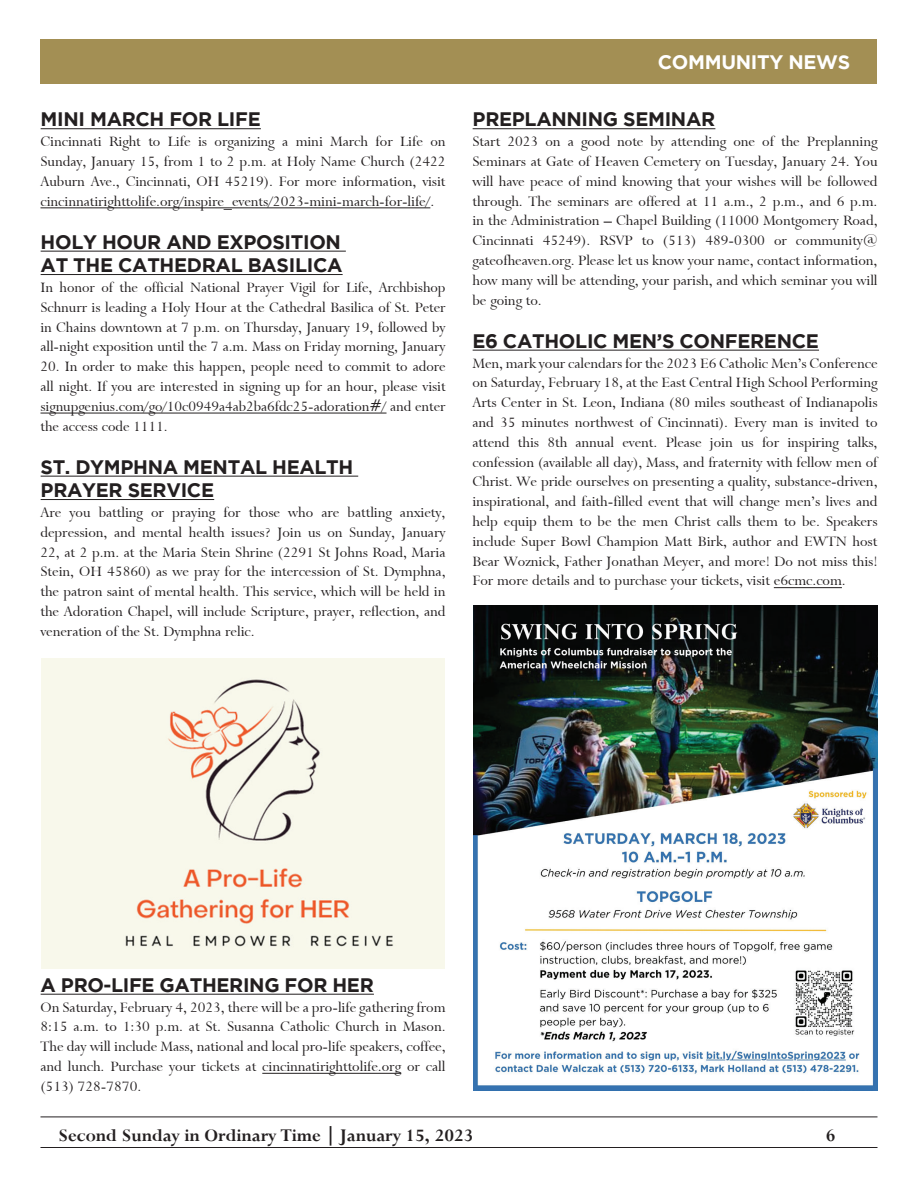
<style>
.page{position:relative;width:918px;height:1188px;background:#fff}
.page>*{position:absolute;margin:0;border:0;box-sizing:border-box;transform-origin:0 0}
.t1{font:700 19.5px/23.4px "Gotham";letter-spacing:-.015em;color:#231f20}
.t2{font:19.5px "Bronte Bold SWFTE";color:#231f20}
.t3{font:700 19.5px "Gotham";letter-spacing:-.015em;color:#fff}
.t4{font:16.5px/19.8px "Bronte Regular SWFTE";color:#231f20;text-align:justify}
</style>
<div class="page">
<hr style="left:40px;top:1147px;width:838px;height:1px;background:#231f20">
<hr style="left:40px;top:1117px;width:838px;height:1px;background:#231f20">
<div style="left:40px;top:40px;width:838px;height:44px;background:#a38f54"></div>
<hr style="left:473px;top:128px;width:242px;height:1px;background:#231f20">
<hr style="left:473px;top:350px;width:346px;height:1px;background:#231f20">
<hr style="left:774px;top:587px;width:68px;height:1px;background:#231f20">
<hr style="left:41px;top:128px;width:220px;height:1px;background:#231f20">
<hr style="left:40px;top:207px;width:390px;height:1px;background:#231f20">
<hr style="left:41px;top:251px;width:305px;height:1px;background:#231f20">
<hr style="left:41px;top:274px;width:302px;height:1px;background:#231f20">
<hr style="left:40px;top:413px;width:347px;height:1px;background:#231f20">
<hr style="left:41px;top:476px;width:317px;height:1px;background:#231f20">
<hr style="left:41px;top:499px;width:173px;height:1px;background:#231f20">
<hr style="left:41px;top:994px;width:333px;height:1px;background:#231f20">
<hr style="left:262px;top:1073px;width:139px;height:1px;background:#231f20">
<img style="left:41px;top:659px;width:404px;height:309px">
<img style="left:474px;top:605px;width:404px;height:486px">
<p class="t1" style="left:41px;top:107px;width:222px">MINI MARCH FOR LIFE</p>
<p class="t4" style="left:40px;top:132px;width:407px">Cincinnati Right to Life is organizing a mini March for Life on Sunday, January 15, from 1 to 2 p.m. at Holy Name Church (2422<br>Auburn Ave., Cincinnati, OH 45219). For more information, visit cincinnatirighttolife.org/inspire_events/2023-mini-march-for-life/.</p>
<p class="t1" style="left:41px;top:230px;width:303px">HOLY HOUR AND EXPOSITION<br>AT THE CATHEDRAL BASILICA</p>
<p class="t4" style="left:40px;top:277px;width:407px">In honor of the official National Prayer Vigil for Life, Archbishop Schnurr is leading a Holy Hour at the Cathedral Basilica of St. Peter in Chains downtown at 7 p.m. on Thursday, January 19, followed by all-night exposition until the 7 a.m. Mass on Friday morning, January</p>
<p class="t4" style="left:40px;top:357px;width:407px">20. In order to make this happen, people need to commit to adore all night. If you are interested in signing up for an hour, please visit signupgenius.com/go/10c0949a4ab2ba6fdc25-adoration#/ and enter the access code 1111.</p>
<p class="t1" style="left:41px;top:455px;width:314px">ST. DYMPHNA MENTAL HEALTH<br>PRAYER SERVICE</p>
<p class="t4" style="left:40px;top:502px;width:407px">Are you battling or praying for those who are battling anxiety, depression, and mental health issues? Join us on Sunday, January 22, at 2 p.m. at the Maria Stein Shrine (2291 St Johns Road, Maria Stein, OH 45860) as we pray for the intercession of St. Dymphna, the patron saint of mental health. This service, which will be held in the Adoration Chapel, will include Scripture, prayer, reflection, and veneration of the St. Dymphna relic.</p>
<p class="t3" style="left:658px;top:51px;width:194px">COMMUNITY NEWS</p>
<p class="t1" style="left:473px;top:107px;width:244px">PREPLANNING SEMINAR</p>
<p class="t4" style="left:472px;top:132px;width:407px">Start 2023 on a good note by attending one of the Preplanning Seminars at Gate of Heaven Cemetery on Tuesday, January 24. You will have peace of mind knowing that your wishes will be followed through. The seminars are offered at 11 a.m., 2 p.m., and 6 p.m. in the Administration – Chapel Building (11000 Montgomery Road, Cincinnati 45249). RSVP to (513) 489-0300 or community@ gateofheaven.org. Please let us know your name, contact information, how many will be attending, your parish, and which seminar you will be going to.</p>
<p class="t1" style="left:473px;top:329px;width:348px">E6 CATHOLIC MEN’S CONFERENCE</p>
<p class="t4" style="left:472px;top:353px;width:407px">Men, mark your calendars for the 2023 E6 Catholic Men’s Conference on Saturday, February 18, at the East Central High School Performing Arts Center in St. Leon, Indiana (80 miles southeast of Indianapolis and 35 minutes northwest of Cincinnati). Every man is invited to attend this 8th annual event. Please join us for inspiring talks, confession (available all day), Mass, and fraternity with fellow men of Christ. We pride ourselves on presenting a quality, substance-driven, inspirational, and faith-filled event that will change men’s lives and help equip them to be the men Christ calls them to be. Speakers include Super Bowl Champion Matt Birk, author and EWTN host Bear Woznick, Father Jonathan Meyer, and more! Do not miss this!<br>For more details and to purchase your tickets, visit e6cmc.com.</p>
<p class="t1" style="left:41px;top:973px;width:335px">A PRO-LIFE GATHERING FOR HER</p>
<p class="t4" style="left:40px;top:997px;width:407px">On Saturday, February 4, 2023, there will be a pro-life gathering from 8:15 a.m. to 1:30 p.m. at St. Susanna Catholic Church in Mason.<br>The day will include Mass, national and local pro-life speakers, coffee, and lunch. Purchase your tickets at cincinnatirighttolife.org or call (513) 728-7870.</p>
<p class="t2" style="left:58px;top:1123px;width:417px">Second Sunday in Ordinary Time | January 15, 2023</p>
<p class="t2" style="left:826px;top:1123px;width:11px">6</p>
</div>
